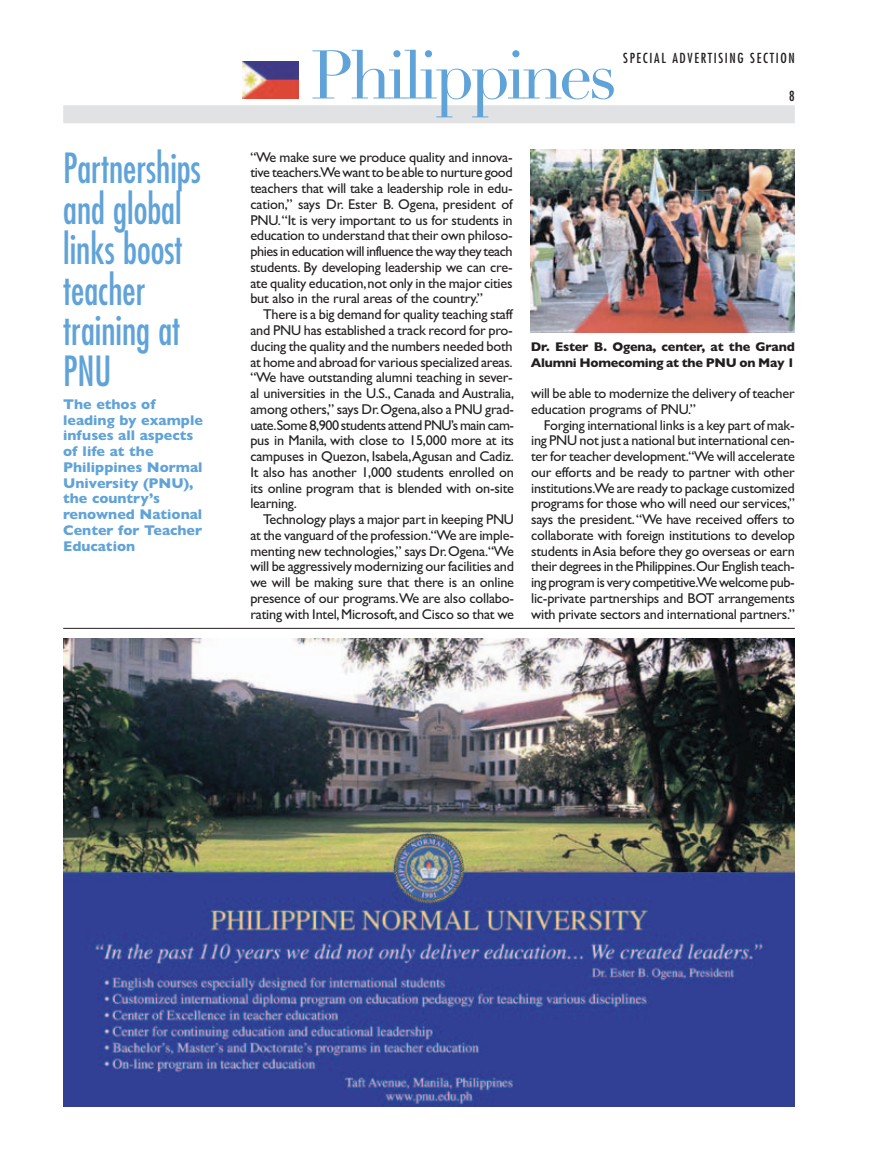
<style>
.page{position:relative;width:872px;height:1161px;background:#fff}
.page>*{position:absolute;margin:0;border:0;box-sizing:border-box;transform-origin:0 0}
.t1{font:67.5px "Didot";letter-spacing:-.06em;color:#60a3d8}
.t2{font:condensed 40.5px/40.5px "Futura";color:#60a3d8;scale:.9 1}
.t3{font:14.25px "Gill Sans";letter-spacing:-.015em;color:#231f20}
.t4{font:700 14.25px/15.8px "Gill Sans";color:#60a3d8}
.t5{font:14.25px "Gill Sans";letter-spacing:-.035em;color:#231f20}
.t6{font:condensed 13.5px "Futura";letter-spacing:.125em;color:#231f20}
.t7{font:700 12.75px/15.8px "Gill Sans";letter-spacing:-.02em;color:#231f20}
</style>
<div class="page">
<div style="left:63px;top:105px;width:732px;height:18px;background:#e1e2e4"></div>
<img style="left:242px;top:62px;width:57px;height:36px">
<img style="left:63px;top:638px;width:731px;height:468px">
<hr style="left:63px;top:628px;width:732px;height:1px;background:#231f20">
<img style="left:530px;top:149px;width:265px;height:184px">
<p class="t2" style="left:63px;top:151px;width:154px">Partnerships and global links boost teacher training at<br>PNU</p>
<p class="t4" style="left:63px;top:398px;width:141px">The ethos of leading by example infuses all aspects of life at the<br>Philippines Normal<br>University (PNU), the country’s renowned National<br>Center for Teacher<br>Education</p>
<p class="t1" style="left:310px;top:50px;width:308px">Philippines</p>
<p class="t6" style="left:623px;top:51px;width:173px">SPECIAL ADVERTISING SECTION</p>
<p class="t6" style="left:789px;top:90px;width:7px">8</p>
<p class="t3" style="left:250px;top:152px;width:264px">“We make sure we produce quality and innova-</p>
<p class="t3" style="left:250px;top:168px;width:264px">tive teachers.We want to be able to nurture good</p>
<p class="t3" style="left:250px;top:183px;width:264px">teachers that will take a leadership role in edu-</p>
<p class="t3" style="left:250px;top:199px;width:264px">cation,” says Dr. Ester B. Ogena, president of</p>
<p class="t3" style="left:250px;top:215px;width:264px">PNU.“It is very important to us for students in</p>
<p class="t3" style="left:250px;top:231px;width:264px">education to understand that their own philoso-</p>
<p class="t5" style="left:250px;top:246px;width:264px">phies in education will influence the way they teach</p>
<p class="t3" style="left:250px;top:262px;width:264px">students. By developing leadership we can cre-</p>
<p class="t3" style="left:250px;top:278px;width:264px">ate quality education,not only in the major cities</p>
<p class="t3" style="left:250px;top:294px;width:234px">but also in the rural areas of the country.”</p>
<p class="t3" style="left:263px;top:309px;width:251px">There is a big demand for quality teaching staff</p>
<p class="t3" style="left:250px;top:325px;width:264px">and PNU has established a track record for pro-</p>
<p class="t3" style="left:250px;top:341px;width:264px">ducing the quality and the numbers needed both</p>
<p class="t3" style="left:250px;top:357px;width:264px">at home and abroad for various specialized areas.</p>
<p class="t3" style="left:250px;top:372px;width:264px">“We have outstanding alumni teaching in sever-</p>
<p class="t3" style="left:250px;top:388px;width:265px">al universities in the U.S., Canada and Australia,</p>
<p class="t3" style="left:250px;top:404px;width:265px">among others,” says Dr.Ogena,also a PNU grad-</p>
<p class="t5" style="left:250px;top:420px;width:265px">uate.Some 8,900 students attend PNU’s main cam-</p>
<p class="t3" style="left:250px;top:435px;width:265px">pus in Manila, with close to 15,000 more at its</p>
<p class="t3" style="left:250px;top:451px;width:265px">campuses in Quezon, Isabela,Agusan and Cadiz.</p>
<p class="t3" style="left:250px;top:467px;width:265px">It also has another 1,000 students enrolled on</p>
<p class="t3" style="left:250px;top:483px;width:265px">its online program that is blended with on-site</p>
<p class="t3" style="left:250px;top:498px;width:48px">learning.</p>
<p class="t3" style="left:263px;top:514px;width:252px">Technology plays a major part in keeping PNU</p>
<p class="t3" style="left:250px;top:530px;width:265px">at the vanguard of the profession.“We are imple-</p>
<p class="t3" style="left:250px;top:546px;width:265px">menting new technologies,” says Dr.Ogena.“We</p>
<p class="t3" style="left:250px;top:561px;width:265px">will be aggressively modernizing our facilities and</p>
<p class="t3" style="left:250px;top:577px;width:265px">we will be making sure that there is an online</p>
<p class="t3" style="left:250px;top:593px;width:265px">presence of our programs.We are also collabo-</p>
<p class="t3" style="left:250px;top:609px;width:265px">rating with Intel,Microsoft,and Cisco so that we</p>
<p class="t7" style="left:531px;top:340px;width:265px">Dr. Ester B. Ogena, center, at the Grand<br>Alumni Homecoming at the PNU on May 1</p>
<p class="t3" style="left:531px;top:388px;width:265px">will be able to modernize the delivery of teacher</p>
<p class="t3" style="left:531px;top:404px;width:166px">education programs of PNU.”</p>
<p class="t3" style="left:544px;top:420px;width:252px">Forging international links is a key part of mak-</p>
<p class="t3" style="left:531px;top:435px;width:265px">ing PNU not just a national but international cen-</p>
<p class="t3" style="left:531px;top:451px;width:265px">ter for teacher development.“We will accelerate</p>
<p class="t3" style="left:531px;top:467px;width:265px">our efforts and be ready to partner with other</p>
<p class="t3" style="left:531px;top:483px;width:265px">institutions.We are ready to package customized</p>
<p class="t3" style="left:531px;top:498px;width:265px">programs for those who will need our services,”</p>
<p class="t3" style="left:531px;top:514px;width:265px">says the president.“We have received offers to</p>
<p class="t3" style="left:531px;top:530px;width:265px">collaborate with foreign institutions to develop</p>
<p class="t3" style="left:531px;top:546px;width:265px">students in Asia before they go overseas or earn</p>
<p class="t3" style="left:531px;top:561px;width:265px">their degrees in the Philippines.Our English teach-</p>
<p class="t3" style="left:531px;top:577px;width:265px">ing program is very competitive.We welcome pub-</p>
<p class="t3" style="left:531px;top:593px;width:265px">lic-private partnerships and BOT arrangements</p>
<p class="t3" style="left:531px;top:609px;width:265px">with private sectors and international partners.”</p>
</div>
